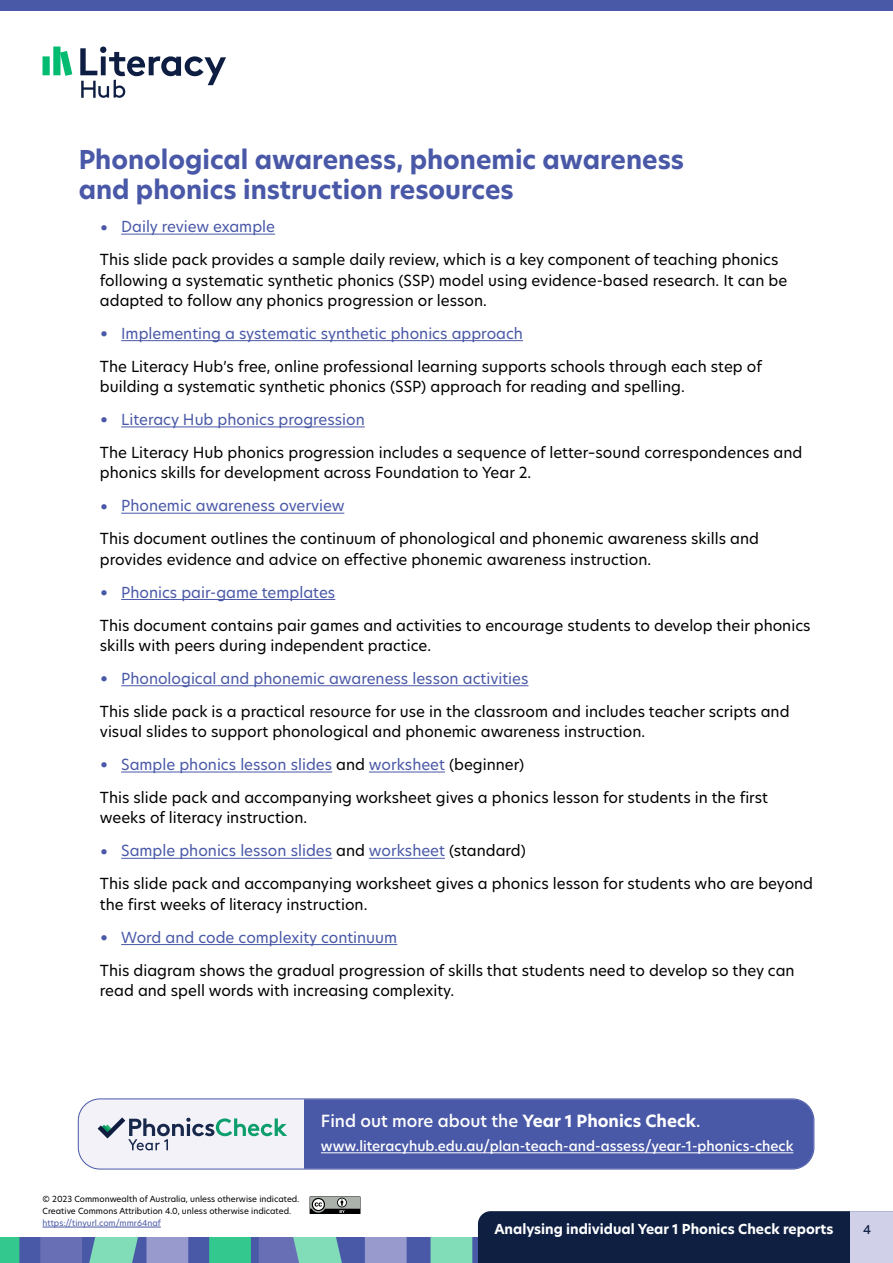
<style>
.page{position:relative;width:893px;height:1263px;background:#fff}
.page>*{position:absolute;margin:0;border:0;box-sizing:border-box;transform-origin:0 0}
.LH_H2___Teacher{font:700 25.5px/30px "New Hero";color:#4958a7}
.t1{font:500 16.5px "New Hero";color:#fff}
.LH_Body_-_Teacher{font:15px/20.2px "New Hero";color:#000}
.t2{font:15px "New Hero";color:#4958a7}
.t3{font:500 13.5px "New Hero";color:#fff}
.t4{font:700 13.5px "New Hero";color:#fff}
.t5{font:500 12px "New Hero";color:#0e1f42}
.t6{font:8.25px/12px "New Hero";color:#000}
.t7{font:8.25px "New Hero";color:#4958a7}
.s1{font-size:19.5px}
.s2{color:#000}
.s3{font-weight:700}
</style>
<div class="page">
<div style="left:0;top:1237px;width:893px;height:26px;background:#4958a7"></div>
<svg style="left:0;top:1237px;width:19px;height:26px"></svg>
<svg style="left:209px;top:1237px;width:42px;height:26px"></svg>
<svg style="left:40px;top:1237px;width:148px;height:26px;background:#7897b9"></svg>
<svg style="left:259px;top:1237px;width:148px;height:26px"></svg>
<svg style="left:431px;top:1211px;width:419px;height:52px;background:#223653"></svg>
<div style="left:850px;top:1211px;width:43px;height:52px;background:#d0d0e9"></div>
<div style="left:0;top:0;width:893px;height:11px;background:#4958a7"></div>
<svg style="left:80px;top:47px;width:146px;height:51px"></svg>
<svg style="left:43px;top:47px;width:29px;height:29px"></svg>
<div style="left:78px;top:1099px;width:736px;height:70px;background:#f3f2f9;border-radius:22px"></div>
<div style="left:304px;top:1100px;width:510px;height:69px;background:#4958a7"></div>
<div style="left:78px;top:1098px;width:736px;height:71px;border:1px solid #4958a7;border-radius:22px"></div>
<hr style="left:321px;top:1152px;width:472px;height:1px;background:#fff">
<svg style="left:98px;top:1117px;width:189px;height:33px"></svg>
<svg style="left:310px;top:1196px;width:51px;height:18px"></svg>
<hr style="left:43px;top:1227px;width:118px;height:1px;background:#4958a7">
<hr style="left:121px;top:234px;width:154px;height:1px;background:#4958a7">
<hr style="left:121px;top:340px;width:402px;height:1px;background:#4958a7">
<hr style="left:121px;top:426px;width:244px;height:1px;background:#4958a7">
<hr style="left:121px;top:513px;width:223px;height:1px;background:#4958a7">
<hr style="left:121px;top:599px;width:214px;height:1px;background:#4958a7">
<hr style="left:121px;top:685px;width:407px;height:1px;background:#4958a7">
<hr style="left:121px;top:772px;width:211px;height:1px;background:#4958a7">
<hr style="left:369px;top:772px;width:76px;height:1px;background:#4958a7">
<hr style="left:121px;top:858px;width:211px;height:1px;background:#4958a7">
<hr style="left:369px;top:858px;width:76px;height:1px;background:#4958a7">
<hr style="left:121px;top:944px;width:276px;height:1px;background:#4958a7">
<p class="LH_H2___Teacher" style="left:79px;top:145px;width:607px">Phonological awareness, phonemic awareness and phonics instruction resources</p>
<p class="t2" style="left:100px;top:216px;width:177px"><span class="s1">•</span> Daily review example</p>
<p class="LH_Body_-_Teacher" style="left:100px;top:249px;width:689px">This slide pack provides a sample daily review, which is a key component of teaching phonics following a systematic synthetic phonics (SSP) model using evidence-based research. It can be adapted to follow any phonics progression or lesson.</p>
<p class="t2" style="left:100px;top:323px;width:425px"><span class="s1">•</span> Implementing a systematic synthetic phonics approach</p>
<p class="LH_Body_-_Teacher" style="left:100px;top:356px;width:664px">The Literacy Hub’s free, online professional learning supports schools through each step of building a systematic synthetic phonics (SSP) approach for reading and spelling.</p>
<p class="t2" style="left:100px;top:409px;width:266px"><span class="s1">•</span> Literacy Hub phonics progression</p>
<p class="LH_Body_-_Teacher" style="left:100px;top:442px;width:704px">The Literacy Hub phonics progression includes a sequence of letter–sound correspondences and phonics skills for development across Foundation to Year 2.</p>
<p class="t2" style="left:100px;top:496px;width:246px"><span class="s1">•</span> Phonemic awareness overview</p>
<p class="LH_Body_-_Teacher" style="left:100px;top:528px;width:661px">This document outlines the continuum of phonological and phonemic awareness skills and provides evidence and advice on effective phonemic awareness instruction.</p>
<p class="t2" style="left:100px;top:582px;width:237px"><span class="s1">•</span> Phonics pair-game templates</p>
<p class="LH_Body_-_Teacher" style="left:100px;top:615px;width:712px">This document contains pair games and activities to encourage students to develop their phonics skills with peers during independent practice.</p>
<p class="t2" style="left:100px;top:668px;width:430px"><span class="s1">•</span> Phonological and phonemic awareness lesson activities</p>
<p class="LH_Body_-_Teacher" style="left:100px;top:701px;width:691px">This slide pack is a practical resource for use in the classroom and includes teacher scripts and visual slides to support phonological and phonemic awareness instruction.</p>
<p class="t2" style="left:100px;top:754px;width:426px"><span class="s1">•</span> Sample phonics lesson slides <span class="s2">and</span> worksheet <span class="s2">(beginner)</span></p>
<p class="LH_Body_-_Teacher" style="left:100px;top:787px;width:670px">This slide pack and accompanying worksheet gives a phonics lesson for students in the first weeks of literacy instruction.</p>
<p class="t2" style="left:100px;top:841px;width:427px"><span class="s1">•</span> Sample phonics lesson slides <span class="s2">and</span> worksheet <span class="s2">(standard)</span></p>
<p class="LH_Body_-_Teacher" style="left:100px;top:873px;width:715px">This slide pack and accompanying worksheet gives a phonics lesson for students who are beyond the first weeks of literacy instruction.</p>
<p class="t2" style="left:100px;top:927px;width:299px"><span class="s1">•</span> Word and code complexity continuum</p>
<p class="LH_Body_-_Teacher" style="left:100px;top:960px;width:696px">This diagram shows the gradual progression of skills that students need to develop so they can read and spell words with increasing complexity.</p>
<p class="t1" style="left:321px;top:1110px;width:381px">Find out more about the <span class="s3">Year 1 Phonics Check</span>.</p>
<p class="t3" style="left:321px;top:1137px;width:474px">www.literacyhub.edu.au/plan-teach-and-assess/year-1-phonics-check</p>
<p class="t6" style="left:43px;top:1193px;width:258px">© 2023 Commonwealth of Australia, unless otherwise indicated.<br>Creative Commons Attribution 4.0, unless otherwise indicated.</p>
<p class="t7" style="left:43px;top:1217px;width:120px">https://tinyurl.com/mmr64naf</p>
<p class="t4" style="left:494px;top:1220px;width:341px">Analysing individual Year 1 Phonics Check reports</p>
<p class="t5" style="left:863px;top:1221px;width:10px">4</p>
</div>
